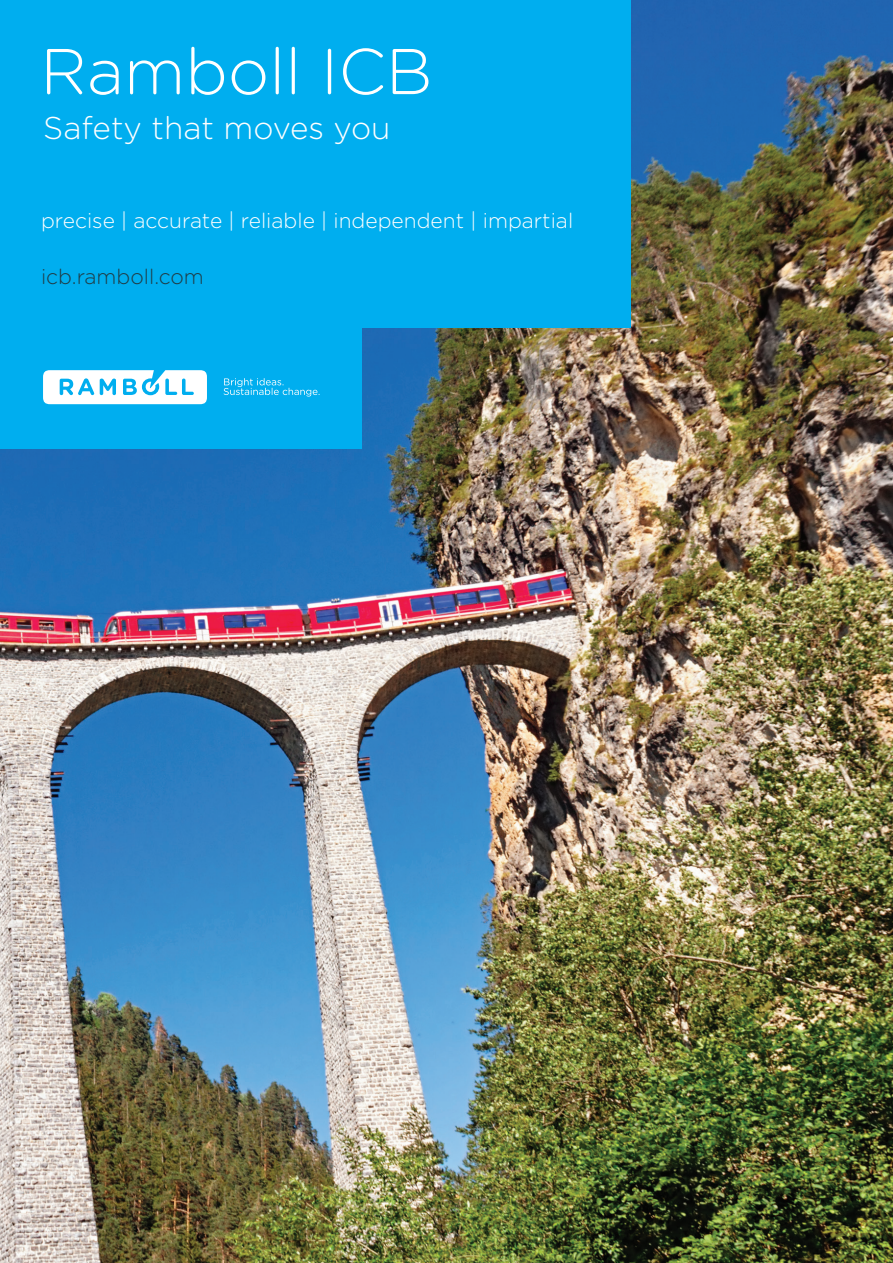
<style>
.page{position:relative;width:893px;height:1263px;background:#fff}
.page>*{position:absolute;margin:0;border:0;box-sizing:border-box;transform-origin:0 0}
.t1{font:300 64.5px "Gotham Rounded";color:#fff}
.t2{font:300 31.5px "Gotham Rounded";color:#fff}
.t3{font:300 21px "Gotham Rounded";color:#fff}
.t4{font:300 21px "Gotham Rounded";color:#203c45}
</style>
<div class="page">
<img style="left:0;top:0;width:893px;height:1263px">
<div style="left:0;top:0;width:630px;height:327px;background:#00aeef"></div>
<div style="left:0;top:325px;width:362px;height:124px;background:#00aeef"></div>
<svg style="left:43px;top:370px;width:164px;height:34px"></svg>
<svg style="left:224px;top:378px;width:96px;height:18px"></svg>
<h1 class="t1" style="left:40px;top:28px;width:394px">Ramboll ICB</h1>
<h2 class="t2" style="left:43px;top:107px;width:349px">Safety that moves you</h2>
<p class="t3" style="left:41px;top:207px;width:534px">precise | accurate | reliable | independent | impartial</p>
<p class="t4" style="left:41px;top:262px;width:164px">icb.ramboll.com</p>
</div>
